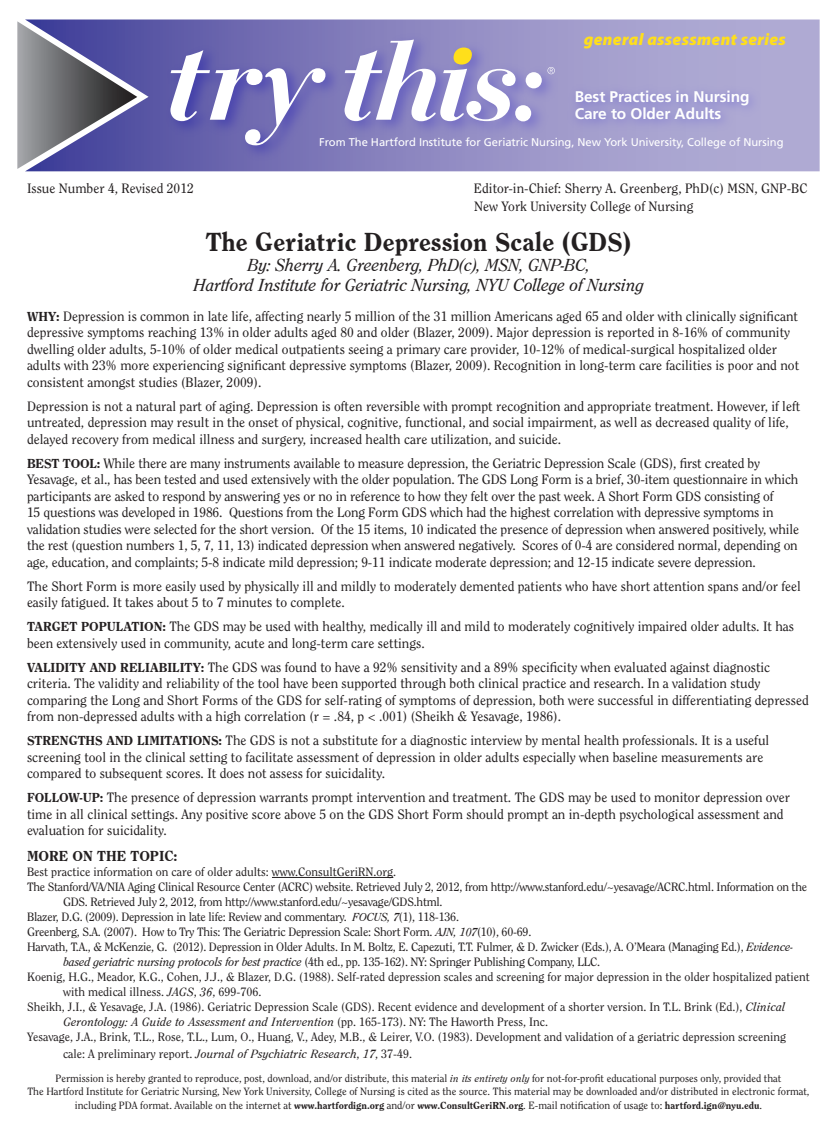
<style>
.page{position:relative;width:837px;height:1134px;background:#fff}
.page>*{position:absolute;margin:0;border:0;box-sizing:border-box;transform-origin:0 0}
.t1{font:27px "Clearface Heavy DTC";color:#231f20}
.t2{font:18px "Clearface";letter-spacing:-.02em;color:#231f20}
.t3{font:italic 900 16.8px "Myriad Pro";letter-spacing:.02em;color:#ffdf1b}
.t4{font:700 15.45px/16.8px "Frutiger";letter-spacing:-.005em;color:#fff}
.t5{font:15px "Clearface Heavy DTC";color:#231f20}
.t6{font:13.5px/16.5px "Clearface Std";color:#231f20}
.t7{font:12.3px "Clearface";color:#231f20}
.t8{font:12px/15px "Clearface Std";letter-spacing:-.02em;color:#231f20}
.t9{font:12px/15px "Clearface Std";color:#231f20}
.t10{font:11.25px "Frutiger";letter-spacing:-.005em;color:#fff}
.t11{font:10.5px/13.5px "Clearface Std";color:#231f20;text-align:center}
.s1{font-family:"Clearface Heavy DTC"}
.s2{font-family:"Clearface"}
.s3{font-family:"Clearface";font-size:12.3px}
.s4{font-size:12.3px}
.s5{font-family:"Clearface Std";font-size:12px}
</style>
<div class="page">
<svg style="left:26px;top:20px;width:794px;height:151px;background:#9893c6"></svg>
<svg style="left:17px;top:21px;width:120px;height:148px;background:#717194"></svg>
<img style="left:565px;top:79px;width:248px;height:67px">
<img style="left:162px;top:30px;width:375px;height:134px">
<svg style="left:170px;top:50px;width:155px;height:96px"></svg>
<img style="left:508px;top:62px;width:56px;height:79px">
<svg style="left:345px;top:40px;width:210px;height:81px"></svg>
<hr style="left:272px;top:877px;width:121px;height:1px;background:#231f20">
<p class="t3" style="left:584px;top:28px;width:204px">general assessment series</p>
<p class="t4" style="left:575px;top:88px;width:176px">Best Practices in Nursing<br>Care to Older Adults</p>
<p class="t10" style="left:319px;top:136px;width:466px">From The Hartford Institute for Geriatric Nursing, New York University, College of Nursing</p>
<p class="t6" style="left:27px;top:180px;width:168px">Issue Number 4, Revised 2012</p>
<p class="t6" style="left:474px;top:180px;width:335px">Editor-in-Chief: Sherry A. Greenberg, PhD(c) MSN, GNP-BC</p>
<p class="t6" style="left:474px;top:198px;width:221px">New York University College of Nursing</p>
<p class="t1" style="left:206px;top:226px;width:427px">The Geriatric Depression Scale (GDS)</p>
<p class="t2" style="left:247px;top:255px;width:344px">By: Sherry A. Greenberg, PhD(c), MSN, GNP-BC,</p>
<p class="t2" style="left:193px;top:274px;width:452px">Hartford Institute for Geriatric Nursing, NYU College of Nursing</p>
<p class="t6" style="left:27px;top:308px;width:774px"><span class="s1">WHY:</span> Depression is common in late life, affecting nearly 5 million of the 31 million Americans aged 65 and older with clinically significant depressive symptoms reaching 13% in older adults aged 80 and older (Blazer, 2009). Major depression is reported in 8-16% of community dwelling older adults, 5-10% of older medical outpatients seeing a primary care provider, 10-12% of medical-surgical hospitalized older adults with 23% more experiencing significant depressive symptoms (Blazer, 2009). Recognition in long-term care facilities is poor and not consistent amongst studies (Blazer, 2009).</p>
<p class="t6" style="left:27px;top:398px;width:775px">Depression is not a natural part of aging. Depression is often reversible with prompt recognition and appropriate treatment. However, if left untreated, depression may result in the onset of physical, cognitive, functional, and social impairment, as well as decreased quality of life, delayed recovery from medical illness and surgery, increased health care utilization, and suicide.</p>
<p class="t6" style="left:27px;top:455px;width:774px"><span class="s1">BEST TOOL:</span> While there are many instruments available to measure depression, the Geriatric Depression Scale (GDS), first created by Yesavage, et al., has been tested and used extensively with the older population. The GDS Long Form is a brief, 30-item questionnaire in which participants are asked to respond by answering yes or no in reference to how they felt over the past week. A Short Form GDS consisting of<br>15 questions was developed in 1986. Questions from the Long Form GDS which had the highest correlation with depressive symptoms in validation studies were selected for the short version. Of the 15 items, 10 indicated the presence of depression when answered positively, while the rest (question numbers 1, 5, 7, 11, 13) indicated depression when answered negatively. Scores of 0-4 are considered normal, depending on age, education, and complaints; 5-8 indicate mild depression; 9-11 indicate moderate depression; and 12-15 indicate severe depression.</p>
<p class="t6" style="left:27px;top:578px;width:775px">The Short Form is more easily used by physically ill and mildly to moderately demented patients who have short attention spans and/or feel easily fatigued. It takes about 5 to 7 minutes to complete.</p>
<p class="t6" style="left:27px;top:618px;width:769px"><span class="s1">TARGET POPULATION:</span> The GDS may be used with healthy, medically ill and mild to moderately cognitively impaired older adults. It has been extensively used in community, acute and long-term care settings.</p>
<p class="t6" style="left:27px;top:659px;width:783px"><span class="s1">VALIDITY AND RELIABILITY:</span> The GDS was found to have a 92% sensitivity and a 89% specificity when evaluated against diagnostic criteria. The validity and reliability of the tool have been supported through both clinical practice and research. In a validation study comparing the Long and Short Forms of the GDS for self-rating of symptoms of depression, both were successful in differentiating depressed from non-depressed adults with a high correlation (r = .84, p &lt; .001) (Sheikh &amp; Yesavage, 1986).</p>
<p class="t6" style="left:27px;top:732px;width:744px"><span class="s1">STRENGTHS AND LIMITATIONS:</span> The GDS is not a substitute for a diagnostic interview by mental health professionals. It is a useful screening tool in the clinical setting to facilitate assessment of depression in older adults especially when baseline measurements are compared to subsequent scores. It does not assess for suicidality.</p>
<p class="t6" style="left:27px;top:789px;width:764px"><span class="s1">FOLLOW-UP:</span> The presence of depression warrants prompt intervention and treatment. The GDS may be used to monitor depression over time in all clinical settings. Any positive score above 5 on the GDS Short Form should prompt an in-depth psychological assessment and evaluation for suicidality.</p>
<p class="t5" style="left:27px;top:847px;width:152px">MORE ON THE TOPIC:</p>
<p class="t9" style="left:27px;top:865px;width:371px">Best practice information on care of older adults: www.ConsultGeriRN.org.</p>
<p class="t8" style="left:63px;top:880px;width:746px;text-indent:-36px">The Stanford/VA/NIA Aging Clinical Resource Center (ACRC) website. Retrieved July 2, 2012, from http://www.stanford.edu/~yesavage/ACRC.html. Information on the<br>GDS. Retrieved July 2, 2012, from http://www.stanford.edu/~yesavage/GDS.html.</p>
<p class="t8" style="left:27px;top:910px;width:434px">Blazer, D.G. (2009). Depression in late life: Review and commentary. <span class="s2">FOCUS, 7</span>(1), 118-136.</p>
<p class="t8" style="left:27px;top:925px;width:506px">Greenberg, S.A. (2007). How to Try This: The Geriatric Depression Scale: Short Form. <span class="s2">AJN, 107</span>(10), 60-69.</p>
<p class="t8" style="left:63px;top:940px;width:731px;text-indent:-36px">Harvath, T.A., &amp; McKenzie, G. (2012). Depression in Older Adults. In M. Boltz, E. Capezuti, T.T. Fulmer, &amp; D. Zwicker (Eds.), A. O’Meara (Managing Ed.), <span class="s3">Evidence&shy;based geriatric nursing protocols for best practice</span> (4th ed., pp. 135-162). NY: Springer Publishing Company, LLC.</p>
<p class="t9" style="left:63px;top:970px;width:748px;text-indent:-36px">Koenig, H.G., Meador, K.G., Cohen, J.J., &amp; Blazer, D.G. (1988). Self-rated depression scales and screening for major depression in the older hospitalized patient with medical illness. <span class="s3">JAGS</span><span class="s4">,</span> <span class="s3">36</span>, 699-706.</p>
<p class="t9" style="left:27px;top:1000px;width:760px">Sheikh, J.I., &amp; Yesavage, J.A. (1986). Geriatric Depression Scale (GDS). Recent evidence and development of a shorter version. In T.L. Brink (Ed.), <span class="s3">Clinical</span></p>
<p class="t7" style="left:63px;top:1015px;width:487px">Gerontology: A Guide to Assessment and Intervention <span class="s5">(pp. 165-173). NY: The Haworth Press, Inc.</span></p>
<p class="t9" style="left:63px;top:1029px;width:725px;line-height:16.5px;text-indent:-36px">Yesavage, J.A., Brink, T.L., Rose, T.L., Lum, O., Huang, V., Adey, M.B., &amp; Leirer, V.O. (1983). Development and validation of a geriatric depression screening cale: A preliminary report. <span class="s3">Journal of Psychiatric Research</span><span class="s4">,</span> <span class="s3">17</span>, 37-49.</p>
<p class="t11" style="left:27px;top:1071px;width:784px">Permission is hereby granted to reproduce, post, download, and/or distribute, this material <span class="s2">in its entirety only</span> for not-for-profit educational purposes only, provided that<br>The Hartford Institute for Geriatric Nursing, New York University, College of Nursing is cited as the source. This material may be downloaded and/or distributed in electronic format, including PDA format. Available on the internet at <span class="s1">www.hartfordign.org</span> and/or <span class="s1">www.ConsultGeriRN.org</span>. E-mail notification of usage to: <span class="s1">hartford.ign@nyu.edu</span>.</p>
</div>
